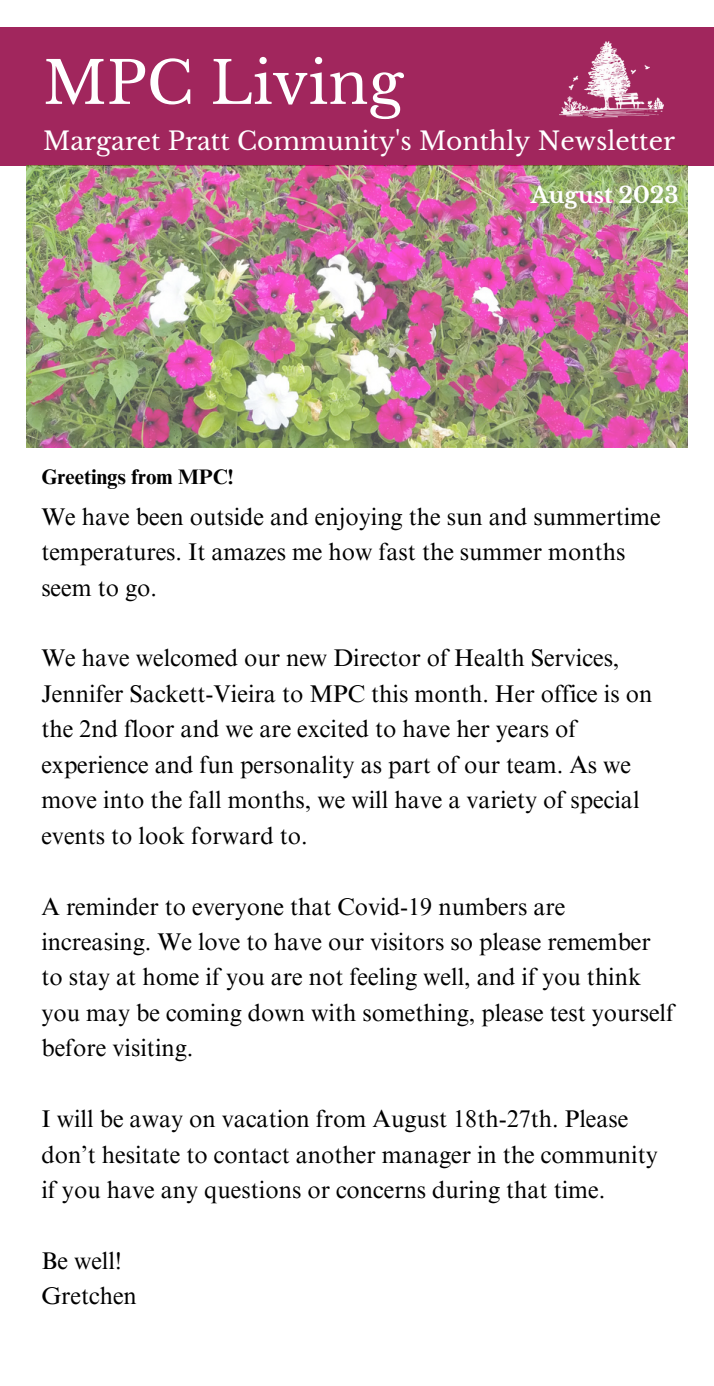
<style>
.page{position:relative;width:714px;height:1386px;background:#fff}
.page>*{position:absolute;margin:0;border:0;box-sizing:border-box;transform-origin:0 0}
.t1{font:58.45px "Libre Baskerville";color:#fff}
.t2{font:25.03px "Libre Baskerville";color:#fff}
.t3{font:24.15px/35.4px "Times NRMT Pro";color:#000}
.t4{font:700 22.22px "Libre Baskerville";color:#fff}
.t5{font:700 21px "Times NRMT Pro";color:#000}
</style>
<div class="page">
<div style="left:0;top:27px;width:714px;height:138px;background:#a1265d"></div>
<img style="left:559px;top:42px;width:104px;height:76px">
<img style="left:26px;top:165px;width:662px;height:283px">
<p class="t1" style="left:43px;top:47px;width:362px">MPC Living</p>
<p class="t2" style="left:43px;top:125px;width:633px">Margaret Pratt Community's Monthly Newsletter</p>
<p class="t5" style="left:41px;top:469px;width:194px">Greetings from MPC!</p>
<p class="t4" style="left:531px;top:182px;width:149px">August 2023</p>
<p class="t3" style="left:41px;top:502px;width:621px">We have been outside and enjoying the sun and summertime temperatures. It amazes me how fast the summer months seem to go.</p>
<p class="t3" style="left:41px;top:644px;width:613px">We have welcomed our new Director of Health Services, Jennifer Sackett-Vieira to MPC this month. Her office is on the 2nd floor and we are excited to have her years of experience and fun personality as part of our team. As we move into the fall months, we will have a variety of special events to look forward to.</p>
<p class="t3" style="left:41px;top:892px;width:634px">A reminder to everyone that Covid-19 numbers are increasing. We love to have our visitors so please remember to stay at home if you are not feeling well, and if you think you may be coming down with something, please test yourself before visiting.</p>
<p class="t3" style="left:41px;top:1104px;width:618px">I will be away on vacation from August 18th-27th. Please don’t hesitate to contact another manager in the community if you have any questions or concerns during that time.</p>
<p class="t3" style="left:41px;top:1246px;width:82px">Be well!</p>
<p class="t3" style="left:41px;top:1281px;width:97px">Gretchen</p>
</div>
